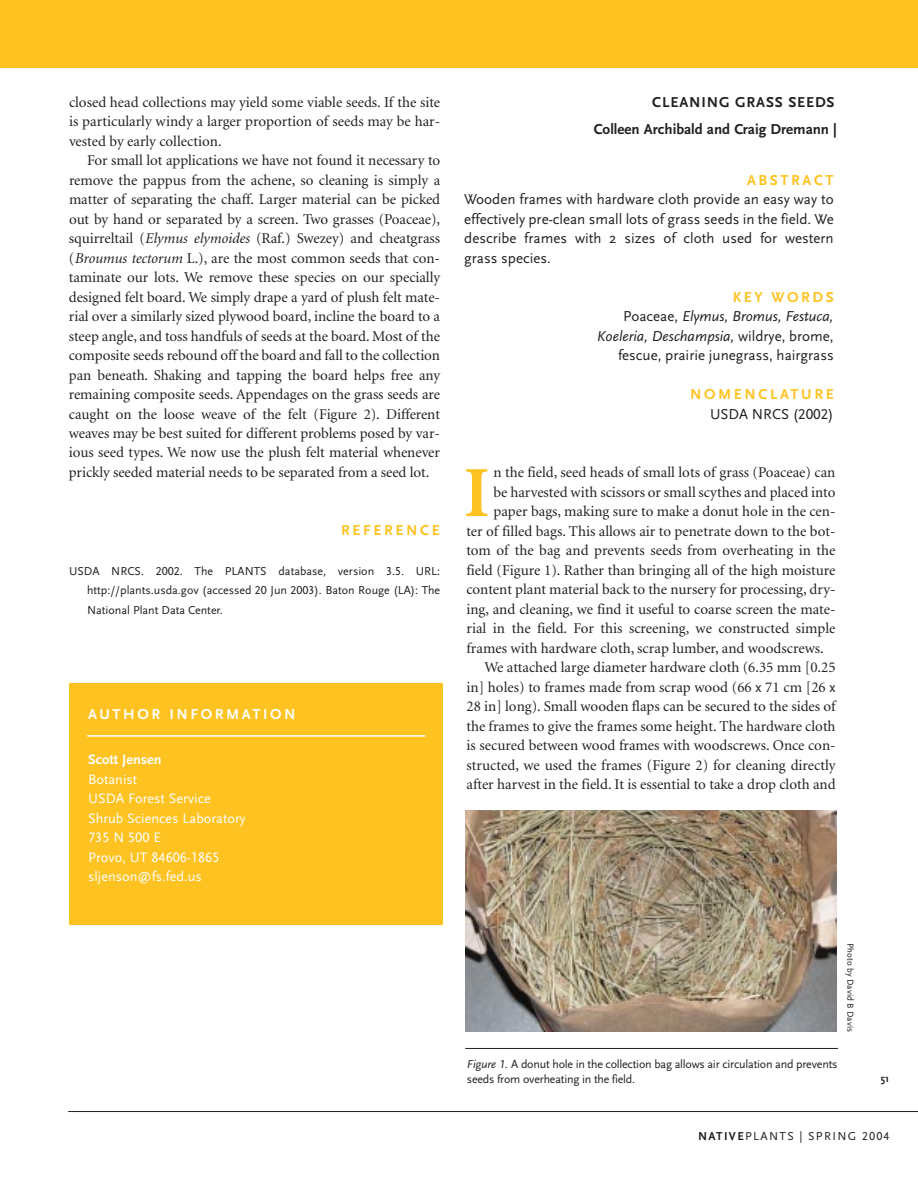
<style>
.page{position:relative;width:918px;height:1188px;background:#fff}
.page>*{position:absolute;margin:0;border:0;box-sizing:border-box;transform-origin:0 0}
.t1{font:700 72px "Minion";color:#fec221}
.t2{font:15px/19.5px "Minion";color:#231f20;text-align:justify}
.t3{font:15px/19.5px "Scala Sans";color:#231f20;text-align:justify}
.t4{font:700 15px/27.5px "Scala Sans";color:#231f20;text-align:right}
.t5{font:700 15px/19.5px "Scala Sans";letter-spacing:.17em;color:#fec221;text-align:right}
.t6{font:700 15px "Scala Sans";letter-spacing:.17em;color:#fff}
.t7{font:14.25px/19.5px "Scala Sans";color:#fff}
.t8{font:14.25px/19.5px "Scala Sans Caps";color:#fff}
.t9{font:700 14.25px "Scala Sans";color:#fff}
.t10{font:12px/19.5px "Scala Sans";letter-spacing:-.015em;color:#231f20;text-align:justify}
.t11{font:12px "Scala Sans";letter-spacing:.115em;color:#231f20}
.t12{font:700 10.5px "Scala Sans";color:#231f20}
.t13{font:9px "Scala Sans";color:#231f20}
.s1{font-style:italic}
.s2{font-family:"Scala Sans Caps"}
.s3{font-family:"Scala Sans"}
.s4{font-weight:700;color:#fec221}
.s5{font-weight:400;color:#231f20}
.s6{font-family:"Scala Sans Caps";font-weight:400;color:#231f20}
.s7{font-family:"Scala Sans Caps";font-style:italic}
.s8{font-weight:700}
</style>
<div class="page">
<hr style="left:68px;top:1111px;width:850px;height:1px;background:#231f20">
<div style="left:0;top:0;width:918px;height:68px;background:#fec221"></div>
<div style="left:70px;top:683px;width:373px;height:242px;background:#fec221"></div>
<hr style="left:87px;top:735px;width:338px;height:2px;background:#fff">
<img style="left:465px;top:810px;width:372px;height:222px">
<hr style="left:465px;top:1048px;width:373px;height:1px;background:#231f20">
<p class="t2" style="left:69px;top:93px;width:373px">closed head collections may yield some viable seeds. If the site is particularly windy a larger proportion of seeds may be har&shy;vested by early collection.</p>
<p class="t2" style="left:69px;top:152px;width:373px;text-indent:18px">For small lot applications we have not found it necessary to remove the pappus from the achene, so cleaning is simply a matter of separating the chaff. Larger material can be picked out by hand or separated by a screen. Two grasses (Poaceae), squirreltail (<span class="s1">Elymus elymoides</span> (Raf.) Swezey) and cheatgrass (<span class="s1">Broumus tectorum</span> L.), are the most common seeds that con&shy;taminate our lots. We remove these species on our specially designed felt board. We simply drape a yard of plush felt mate&shy;rial over a similarly sized plywood board, incline the board to a steep angle, and toss handfuls of seeds at the board. Most of the composite seeds rebound off the board and fall to the collection pan beneath. Shaking and tapping the board helps free any remaining composite seeds. Appendages on the grass seeds are caught on the loose weave of the felt (Figure 2). Different weaves may be best suited for different problems posed by var&shy;ious seed types. We now use the plush felt material whenever prickly seeded material needs to be separated from a seed lot.</p>
<p class="t5" style="left:341px;top:522px;width:100px">REFERENCE</p>
<p class="t10" style="left:87px;top:562px;width:355px;text-indent:-18px">USDA NRCS. <span class="s2">2002</span>. The PLANTS database, version <span class="s2">3.5</span>. URL: http://plants.usda.gov (accessed <span class="s2">20</span> Jun <span class="s2">2003</span>). Baton Rouge (LA): The National Plant Data Center.</p>
<p class="t6" style="left:88px;top:708px;width:209px">AUTHOR INFORMATION</p>
<p class="t9" style="left:88px;top:754px;width:75px">Scott Jensen</p>
<p class="t7" style="left:88px;top:770px;width:159px">Botanist<br>USDA Forest Service<br>Shrub Sciences Laboratory</p>
<p class="t8" style="left:88px;top:827px;width:133px">735 <span class="s3">N</span> 500 <span class="s3">E<br>Provo, UT</span> 84606-1865</p>
<p class="t7" style="left:88px;top:868px;width:115px">sljenson@fs.fed.us</p>
<p class="t4" style="left:594px;top:89px;width:245px">CLEANING GRASS SEEDS<br>Colleen Archibald and Craig Dremann |</p>
<p class="t5" style="left:747px;top:171px;width:88px">ABSTRACT</p>
<p class="t3" style="left:464px;top:191px;width:371px">Wooden frames with hardware cloth provide an easy way to effectively pre-clean small lots of grass seeds in the field. We describe frames with 2 sizes of cloth used for western grass species.</p>
<p class="t3" style="left:597px;top:288px;width:238px;text-align:right"><span class="s4">KEY WORDS<br></span>Poaceae, <span class="s1">Elymus, Bromus, Festuca,<br>Koeleria, Deschampsia,</span> wildrye, brome, fescue, prairie junegrass, hairgrass</p>
<p class="t5" style="left:690px;top:386px;width:145px">NOMENCLATURE<br><span class="s5">USDA NRCS (</span><span class="s6">2002</span><span class="s5">)</span></p>
<p class="t2" style="left:493px;top:464px;width:344px">n the field, seed heads of small lots of grass (Poaceae) can</p>
<p class="t2" style="left:494px;top:483px;width:343px">be harvested with scissors or small scythes and placed into</p>
<p class="t2" style="left:493px;top:503px;width:344px">paper bags, making sure to make a donut hole in the cen-</p>
<p class="t2" style="left:466px;top:522px;width:371px">ter of filled bags. This allows air to penetrate down to the bot-</p>
<p class="t2" style="left:466px;top:542px;width:371px">tom of the bag and prevents seeds from overheating in the</p>
<p class="t2" style="left:466px;top:561px;width:371px">field (Figure 1). Rather than bringing all of the high moisture</p>
<p class="t2" style="left:466px;top:581px;width:371px">content plant material back to the nursery for processing, dry-</p>
<p class="t2" style="left:466px;top:600px;width:371px">ing, and cleaning, we find it useful to coarse screen the mate-</p>
<p class="t2" style="left:466px;top:620px;width:371px">rial in the field. For this screening, we constructed simple</p>
<p class="t2" style="left:466px;top:639px;width:359px">frames with hardware cloth, scrap lumber, and woodscrews.</p>
<p class="t2" style="left:485px;top:659px;width:353px">We attached large diameter hardware cloth (6.35 mm [0.25</p>
<p class="t2" style="left:466px;top:678px;width:371px">in] holes) to frames made from scrap wood (66 <span class="s3">x</span> 71 cm [26 <span class="s3">x</span></p>
<p class="t2" style="left:466px;top:698px;width:371px">28 in] long). Small wooden flaps can be secured to the sides of</p>
<p class="t2" style="left:467px;top:717px;width:371px">the frames to give the frames some height. The hardware cloth</p>
<p class="t2" style="left:467px;top:737px;width:371px">is secured between wood frames with woodscrews. Once con-</p>
<p class="t2" style="left:467px;top:756px;width:371px">structed, we used the frames (Figure 2) for cleaning directly</p>
<p class="t2" style="left:467px;top:776px;width:371px">after harvest in the field. It is essential to take a drop cloth and</p>
<h1 class="t1" style="left:464px;top:465px;width:28px">I</h1>
<p class="t13" style="left:854px;top:943px;width:90px;rotate:90deg">Photo by David B Davis</p>
<p class="t10" style="left:467px;top:1057px;width:372px;line-height:15px"><span class="s1">Figure</span> <span class="s7">1</span><span class="s1">.</span> A donut hole in the collection bag allows air circulation and prevents seeds from overheating in the field.</p>
<p class="t12" style="left:881px;top:1074px;width:10px">51</p>
<p class="t11" style="left:698px;top:1131px;width:193px"><span class="s8">NATIVE</span>PLANTS | SPRING <span class="s2">2004</span></p>
</div>
